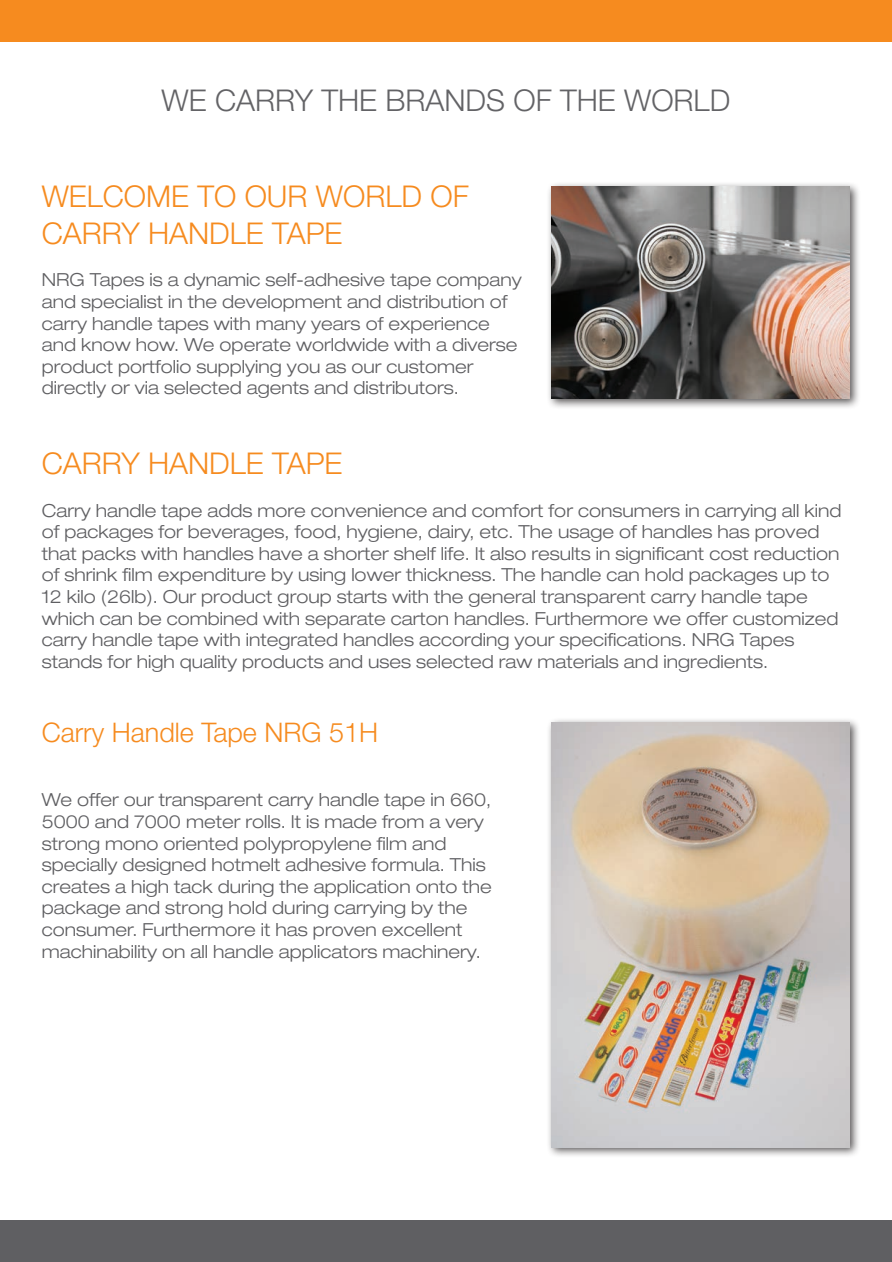
<style>
.page{position:relative;width:892px;height:1262px;background:#fff}
.page>*{position:absolute;margin:0;border:0;box-sizing:border-box;transform-origin:0 0}
.t1{font:300 30px/36px "Helvetica Neue LT Pro";color:#f68b1f}
.t2{font:300 30px "Helvetica Neue LT Pro";color:#636366}
.t3{font:300 27px "Helvetica Neue LT Pro";color:#f68b1f}
.t4{font:300 expanded 18px/21.6px "Helvetica Neue LT Pro";color:#5f5f62}
</style>
<div class="page">
<div style="left:0;top:1219px;width:891px;height:42px;background:#5f5f62"></div>
<div style="left:0;top:0;width:891px;height:42px;background:#f68b1f"></div>
<div style="left:546px;top:717px;width:314px;height:441px;background:#231f20;opacity:.75"></div>
<img style="left:551px;top:722px;width:298px;height:424px">
<div style="left:546px;top:181px;width:314px;height:229px;background:#231f20;opacity:.75"></div>
<img style="left:551px;top:186px;width:298px;height:213px">
<h1 class="t2" style="left:162px;top:82px;width:570px">WE CARRY THE BRANDS OF THE WORLD</h1>
<h1 class="t1" style="left:42px;top:178px;width:428px">WELCOME TO OUR WORLD OF<br>CARRY HANDLE TAPE</h1>
<p class="t4" style="left:42px;top:269px;width:481px">NRG Tapes is a dynamic self-adhesive tape company and specialist in the development and distribution of carry handle tapes with many years of experience and know how. We operate worldwide with a diverse product portfolio supplying you as our customer directly or via selected agents and distributors.</p>
<h1 class="t1" style="left:42px;top:444px;width:302px">CARRY HANDLE TAPE</h1>
<p class="t4" style="left:42px;top:499px;width:801px">Carry handle tape adds more convenience and comfort for consumers in carrying all kind of packages for beverages, food, hygiene, dairy, etc. The usage of handles has proved that packs with handles have a shorter shelf life. It also results in significant cost reduction of shrink film expenditure by using lower thickness. The handle can hold packages up to 12 kilo (26lb). Our product group starts with the general transparent carry handle tape which can be combined with separate carton handles. Furthermore we offer customized carry handle tape with integrated handles according your specifications. NRG Tapes stands for high quality products and uses selected raw materials and ingredients.</p>
<h2 class="t3" style="left:42px;top:715px;width:338px">Carry Handle Tape NRG 51H</h2>
<p class="t4" style="left:42px;top:788px;width:451px">We offer our transparent carry handle tape in 660, 5000 and 7000 meter rolls. It is made from a very strong mono oriented polypropylene film and specially designed hotmelt adhesive formula. This creates a high tack during the application onto the package and strong hold during carrying by the consumer. Furthermore it has proven excellent machinability on all handle applicators machinery.</p>
</div>
